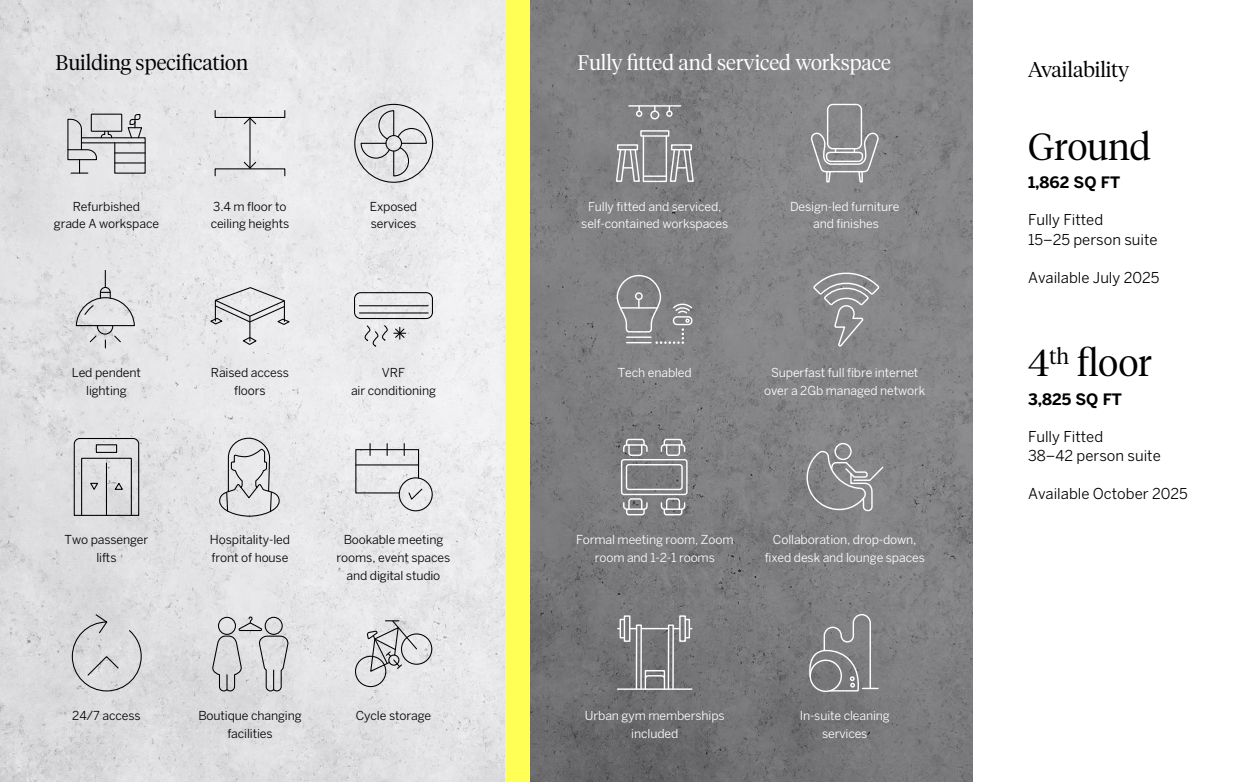
<style>
.page{position:relative;width:1251px;height:782px;background:#fff}
.page>*{position:absolute;margin:0;border:0;box-sizing:border-box;transform-origin:0 0}
.t1{font:300 37.62px "Tiempos Headline";color:#000}
.t2{font:300 21px "Tiempos Headline";color:#000}
.t3{font:300 21px "Tiempos Headline";color:#fff}
.t4{font:700 15.66px "Benton Sans";color:#000}
.t5{font:14.88px/19.2px "Benton Sans";color:#000}
.t6{font:12.25px/17.5px "Benton Sans";letter-spacing:-.01em;color:#fff;text-align:center}
.t7{font:12.25px/17.5px "Benton Sans";letter-spacing:-.01em;color:#000;text-align:center}
</style>
<div class="page">
<svg style="left:530px;top:0;width:442px;height:781px;background:#7e7d80"></svg>
<img style="left:0;top:0;width:505px;height:781px">
<div style="left:505px;top:0;width:25px;height:781px;background:#ff5"></div>
<hr style="left:628px;top:105px;width:52px;height:2px;background:#fff">
<div style="left:650px;top:110px;width:9px;height:9px;border:1px solid #fff;border-radius:50%"></div>
<div style="left:666px;top:110px;width:6px;height:7px;border:1px solid #fff;border-radius:50%"></div>
<div style="left:635px;top:110px;width:7px;height:7px;border:1px solid #fff;border-radius:50%"></div>
<div style="left:640px;top:130px;width:29px;height:7px;border:1px solid #fff"></div>
<div style="left:642px;top:135px;width:25px;height:47px;border:1px solid #fff"></div>
<hr style="left:643px;top:175px;width:23px;height:2px;background:#fff">
<div style="left:617px;top:144px;width:21px;height:6px;border:1px solid #fff"></div>
<svg style="left:614px;top:148px;width:26px;height:34px"></svg>
<div style="left:670px;top:144px;width:22px;height:6px;border:1px solid #fff"></div>
<svg style="left:668px;top:148px;width:26px;height:34px"></svg>
<div style="left:826px;top:104px;width:35px;height:45px;border:1px solid #fff;border-radius:5px"></div>
<svg style="left:809px;top:130px;width:70px;height:53px;background:#9a999c"></svg>
<svg style="left:622px;top:438px;width:26px;height:18px"></svg>
<svg style="left:660px;top:438px;width:26px;height:18px"></svg>
<svg style="left:660px;top:497px;width:26px;height:19px"></svg>
<svg style="left:622px;top:497px;width:26px;height:19px"></svg>
<div style="left:620px;top:459px;width:67px;height:36px;border:1px solid #fff;border-radius:2px"></div>
<div style="left:625px;top:464px;width:57px;height:26px;border:1px solid #fff;border-radius:2px"></div>
<div style="left:834px;top:442px;width:17px;height:18px;border:1px solid #fff;border-radius:50%"></div>
<svg style="left:806px;top:450px;width:78px;height:62px;background:#919093"></svg>
<svg style="left:615px;top:274px;width:78px;height:70px;background:#8d8d90"></svg>
<svg style="left:811px;top:270px;width:69px;height:77px;background:#919193"></svg>
<hr style="left:617px;top:688px;width:74px;height:1px;background:#fff">
<div style="left:635px;top:624px;width:6px;height:65px;border:1px solid #fff"></div>
<div style="left:667px;top:624px;width:6px;height:65px;border:1px solid #fff"></div>
<div style="left:644px;top:669px;width:21px;height:9px;border:1px solid #fff"></div>
<svg style="left:644px;top:674px;width:21px;height:16px"></svg>
<div style="left:623px;top:615px;width:7px;height:26px;border:1px solid #fff"></div>
<div style="left:619px;top:618px;width:5px;height:20px;border:1px solid #fff"></div>
<svg style="left:629px;top:627px;width:7px;height:2px"></svg>
<hr style="left:641px;top:627px;width:27px;height:2px;background:#fff">
<div style="left:679px;top:615px;width:6px;height:26px;border:1px solid #fff"></div>
<div style="left:684px;top:618px;width:6px;height:20px;border:1px solid #fff"></div>
<svg style="left:673px;top:627px;width:6px;height:2px"></svg>
<svg style="left:805px;top:613px;width:72px;height:79px;background:#89888b"></svg>
<svg style="left:67px;top:113px;width:79px;height:61px;background:#c4c3c5"></svg>
<div style="left:214px;top:110px;width:71px;height:8px;border:1px solid #000"></div>
<hr style="left:249px;top:118px;width:1px;height:50px;background:#000">
<svg style="left:243px;top:117px;width:14px;height:8px"></svg>
<svg style="left:243px;top:161px;width:14px;height:8px"></svg>
<div style="left:354px;top:104px;width:79px;height:79px;border:1px solid #000;border-radius:50%"></div>
<svg style="left:360px;top:110px;width:67px;height:67px;background:#d2d2d4"></svg>
<div style="left:385px;top:135px;width:17px;height:16px;border:1px solid #000;border-radius:50%"></div>
<svg style="left:75px;top:270px;width:60px;height:78px;background:#d5d4d6"></svg>
<svg style="left:210px;top:286px;width:80px;height:59px;background:#d6d6d8"></svg>
<div style="left:354px;top:292px;width:79px;height:27px;border:1px solid #000;border-radius:6px"></div>
<hr style="left:359px;top:305px;width:69px;height:1px;background:#000">
<hr style="left:359px;top:312px;width:69px;height:1px;background:#000">
<svg style="left:394px;top:327px;width:11px;height:12px"></svg>
<svg style="left:363px;top:324px;width:25px;height:25px"></svg>
<svg style="left:71px;top:613px;width:71px;height:78px;background:#cfcfd1"></svg>
<svg style="left:211px;top:615px;width:78px;height:76px;background:#cbcbcd"></svg>
<svg style="left:366px;top:619px;width:52px;height:53px;background:#c7c6c8"></svg>
<div style="left:355px;top:655px;width:31px;height:32px;border:1px solid #000;border-radius:50%"></div>
<div style="left:401px;top:633px;width:31px;height:31px;border:1px solid #000;border-radius:50%"></div>
<svg style="left:73px;top:437px;width:67px;height:79px;background:#c8c8ca"></svg>
<hr style="left:106px;top:463px;width:1px;height:52px;background:#000">
<div style="left:96px;top:444px;width:21px;height:9px;border:1px solid #000"></div>
<svg style="left:219px;top:437px;width:61px;height:80px;background:#d0d0d2"></svg>
<div style="left:398px;top:477px;width:34px;height:34px;border:1px solid #000;border-radius:50%"></div>
<svg style="left:355px;top:443px;width:68px;height:58px;background:#d5d4d6"></svg>
<h2 class="t2" style="left:56px;top:50px;width:194px">Building specification</h2>
<h2 class="t3" style="left:577px;top:50px;width:315px">Fully fitted and serviced workspace</h2>
<h2 class="t2" style="left:1027px;top:57px;width:103px">Availability</h2>
<h1 class="t1" style="left:1027px;top:124px;width:124px">Ground</h1>
<p class="t4" style="left:1027px;top:173px;width:94px">1,862 SQ FT</p>
<p class="t7" style="left:54px;top:197px;width:107px">Refurbished<br>grade A workspace</p>
<p class="t7" style="left:211px;top:197px;width:80px;text-align:left">3.4 m floor to ceiling heights</p>
<p class="t7" style="left:369px;top:197px;width:49px;text-align:left">Exposed services</p>
<p class="t6" style="left:581px;top:197px;width:149px">Fully fitted and serviced, self-contained workspaces</p>
<p class="t6" style="left:789px;top:197px;width:111px">Design-led furniture and finishes</p>
<p class="t5" style="left:1027px;top:210px;width:131px">Fully Fitted<br>15–25 person suite</p>
<p class="t5" style="left:1027px;top:268px;width:133px">Available July 2025</p>
<p class="t7" style="left:72px;top:364px;width:71px">Led pendent lighting</p>
<p class="t7" style="left:211px;top:364px;width:80px">Raised access floors</p>
<p class="t7" style="left:351px;top:364px;width:86px">VRF<br>air conditioning</p>
<p class="t6" style="left:617px;top:364px;width:75px">Tech enabled</p>
<p class="t6" style="left:764px;top:364px;width:163px">Superfast full fibre internet over a 2Gb managed network</p>
<h1 class="t1" style="left:1027px;top:340px;width:125px">4<sup>th</sup> floor</h1>
<p class="t4" style="left:1027px;top:389px;width:95px">3,825 SQ FT</p>
<p class="t5" style="left:1027px;top:426px;width:134px">Fully Fitted<br>38–42 person suite</p>
<p class="t5" style="left:1027px;top:484px;width:161px">Available October 2025</p>
<p class="t7" style="left:65px;top:531px;width:85px">Two passenger lifts</p>
<p class="t7" style="left:210px;top:531px;width:81px;text-align:left">Hospitality-led front of house</p>
<p class="t7" style="left:336px;top:531px;width:115px">Bookable meeting rooms, event spaces and digital studio</p>
<p class="t6" style="left:576px;top:531px;width:159px">Formal meeting room, Zoom room and 1-2-1 rooms</p>
<p class="t6" style="left:764px;top:531px;width:162px">Collaboration, drop-down, fixed desk and lounge spaces</p>
<p class="t7" style="left:72px;top:706px;width:70px">24/7 access</p>
<p class="t7" style="left:198px;top:706px;width:105px">Boutique changing facilities</p>
<p class="t7" style="left:356px;top:706px;width:77px">Cycle storage</p>
<p class="t6" style="left:584px;top:706px;width:141px">Urban gym memberships included</p>
<p class="t6" style="left:799px;top:706px;width:92px">In-suite cleaning services</p>
</div>
